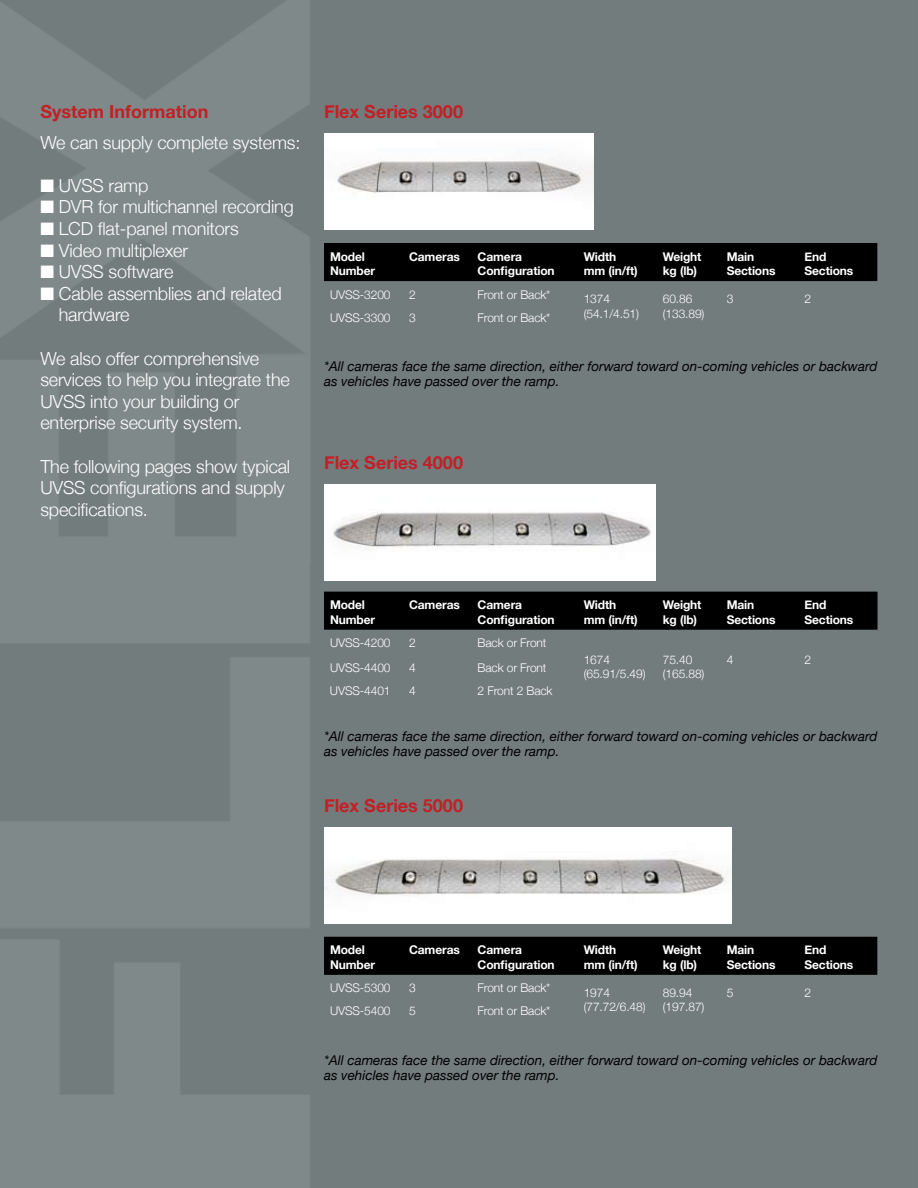
<style>
.page{position:relative;width:918px;height:1188px;background:#fff}
.page>*{position:absolute;margin:0;border:0;box-sizing:border-box;transform-origin:0 0}
.t1{font:300 18px/21.6px "Helvetica Neue";letter-spacing:-.01em;color:#fff}
.t2{font:700 18px "Helvetica Neue";color:#c22026}
.t3{font:italic 13.5px/15px "Helvetica Neue";color:#000}
.t4{font:700 12px/14.4px "Helvetica Neue";letter-spacing:-.01em;color:#fff}
.t5{font:300 12px/14.4px "Helvetica Neue";letter-spacing:-.01em;color:#fff}
</style>
<div class="page">
<img style="left:0;top:0;width:918px;height:1188px">
<div style="left:324px;top:937px;width:553px;height:38px;background:#000"></div>
<img style="left:324px;top:827px;width:408px;height:96px">
<img style="left:324px;top:485px;width:332px;height:96px">
<div style="left:324px;top:592px;width:554px;height:38px;background:#000"></div>
<div style="left:324px;top:243px;width:553px;height:38px;background:#000"></div>
<img style="left:324px;top:133px;width:270px;height:97px">
<h1 class="t2" style="left:40px;top:101px;width:169px">System Information</h1>
<h1 class="t1" style="left:40px;top:131px;width:261px">We can supply complete systems:</h1>
<h1 class="t1" style="left:40px;top:174px;width:109px">■ UVSS ramp</h1>
<h1 class="t1" style="left:40px;top:196px;width:28px">■ DVR</h1>
<h1 class="t1" style="left:98px;top:196px;width:197px">for multichannel recording</h1>
<h1 class="t1" style="left:40px;top:217px;width:200px">■ LCD flat-panel monitors</h1>
<h1 class="t1" style="left:40px;top:239px;width:149px">■ Video multiplexer</h1>
<h1 class="t1" style="left:40px;top:261px;width:134px">■ UVSS software</h1>
<h1 class="t1" style="left:59px;top:282px;width:224px;text-indent:-18px">■ Cable assemblies and related hardware</h1>
<h1 class="t1" style="left:40px;top:347px;width:251px">We also offer comprehensive services to help you integrate the<br>UVSS into your building or enterprise security system.</h1>
<h1 class="t1" style="left:40px;top:455px;width:251px">The following pages show typical<br>UVSS configurations and supply specifications.</h1>
<h1 class="t2" style="left:324px;top:100px;width:141px">Flex Series 3000</h1>
<p class="t4" style="left:330px;top:249px;width:47px">Model<br>Number</p>
<p class="t4" style="left:409px;top:249px;width:52px">Cameras</p>
<p class="t4" style="left:478px;top:249px;width:79px">Camera<br>Configuration</p>
<p class="t4" style="left:584px;top:249px;width:55px">Width mm (in/ft)</p>
<p class="t4" style="left:663px;top:249px;width:40px">Weight kg (lb)</p>
<p class="t4" style="left:727px;top:249px;width:50px">Main<br>Sections</p>
<p class="t4" style="left:804px;top:249px;width:50px">End<br>Sections</p>
<p class="t5" style="left:330px;top:287px;width:62px">UVSS-3200</p>
<p class="t5" style="left:409px;top:287px;width:8px">2</p>
<p class="t5" style="left:478px;top:287px;width:74px">Front or Back*</p>
<p class="t5" style="left:584px;top:291px;width:57px">1374 (54.1/4.51)</p>
<p class="t5" style="left:663px;top:291px;width:43px">60.86 (133.89)</p>
<p class="t5" style="left:727px;top:291px;width:8px">3</p>
<p class="t5" style="left:804px;top:291px;width:8px">2</p>
<p class="t5" style="left:330px;top:310px;width:62px">UVSS-3300</p>
<p class="t5" style="left:409px;top:310px;width:8px">3</p>
<p class="t5" style="left:478px;top:310px;width:74px">Front or Back*</p>
<p class="t3" style="left:324px;top:359px;width:555px">*All cameras face the same direction, either forward toward on-coming vehicles or backward as vehicles have passed over the ramp.</p>
<h1 class="t2" style="left:324px;top:452px;width:141px">Flex Series 4000</h1>
<p class="t4" style="left:330px;top:598px;width:47px">Model<br>Number</p>
<p class="t4" style="left:409px;top:598px;width:52px">Cameras</p>
<p class="t4" style="left:478px;top:598px;width:79px">Camera<br>Configuration</p>
<p class="t4" style="left:584px;top:598px;width:55px">Width mm (in/ft)</p>
<p class="t4" style="left:663px;top:598px;width:40px">Weight kg (lb)</p>
<p class="t4" style="left:727px;top:598px;width:50px">Main<br>Sections</p>
<p class="t4" style="left:804px;top:598px;width:50px">End<br>Sections</p>
<p class="t5" style="left:330px;top:636px;width:62px">UVSS-4200</p>
<p class="t5" style="left:409px;top:636px;width:8px">2</p>
<p class="t5" style="left:478px;top:636px;width:70px">Back or Front</p>
<p class="t5" style="left:584px;top:652px;width:63px">1674 (65.91/5.49)</p>
<p class="t5" style="left:663px;top:652px;width:43px">75.40 (165.88)</p>
<p class="t5" style="left:727px;top:652px;width:8px">4</p>
<p class="t5" style="left:804px;top:652px;width:8px">2</p>
<p class="t5" style="left:330px;top:660px;width:62px">UVSS-4400</p>
<p class="t5" style="left:409px;top:660px;width:8px">4</p>
<p class="t5" style="left:478px;top:660px;width:70px">Back or Front</p>
<p class="t5" style="left:330px;top:684px;width:62px">UVSS-4401</p>
<p class="t5" style="left:409px;top:684px;width:8px">4</p>
<p class="t5" style="left:478px;top:684px;width:76px">2 Front 2 Back</p>
<p class="t3" style="left:324px;top:728px;width:555px">*All cameras face the same direction, either forward toward on-coming vehicles or backward as vehicles have passed over the ramp.</p>
<h1 class="t2" style="left:324px;top:794px;width:141px">Flex Series 5000</h1>
<p class="t4" style="left:330px;top:943px;width:47px">Model<br>Number</p>
<p class="t4" style="left:409px;top:943px;width:52px">Cameras</p>
<p class="t4" style="left:478px;top:943px;width:79px">Camera<br>Configuration</p>
<p class="t4" style="left:584px;top:943px;width:55px">Width mm (in/ft)</p>
<p class="t4" style="left:663px;top:943px;width:40px">Weight kg (lb)</p>
<p class="t4" style="left:727px;top:943px;width:50px">Main<br>Sections</p>
<p class="t4" style="left:804px;top:943px;width:50px">End<br>Sections</p>
<p class="t5" style="left:330px;top:981px;width:62px">UVSS-5300</p>
<p class="t5" style="left:409px;top:981px;width:8px">3</p>
<p class="t5" style="left:478px;top:981px;width:74px">Front or Back*</p>
<p class="t5" style="left:584px;top:985px;width:63px">1974 (77.72/6.48)</p>
<p class="t5" style="left:663px;top:985px;width:43px">89.94 (197.87)</p>
<p class="t5" style="left:727px;top:985px;width:8px">5</p>
<p class="t5" style="left:804px;top:985px;width:8px">2</p>
<p class="t5" style="left:330px;top:1004px;width:62px">UVSS-5400</p>
<p class="t5" style="left:409px;top:1004px;width:8px">5</p>
<p class="t5" style="left:478px;top:1004px;width:74px">Front or Back*</p>
<p class="t3" style="left:324px;top:1053px;width:555px">*All cameras face the same direction, either forward toward on-coming vehicles or backward as vehicles have passed over the ramp.</p>
</div>
